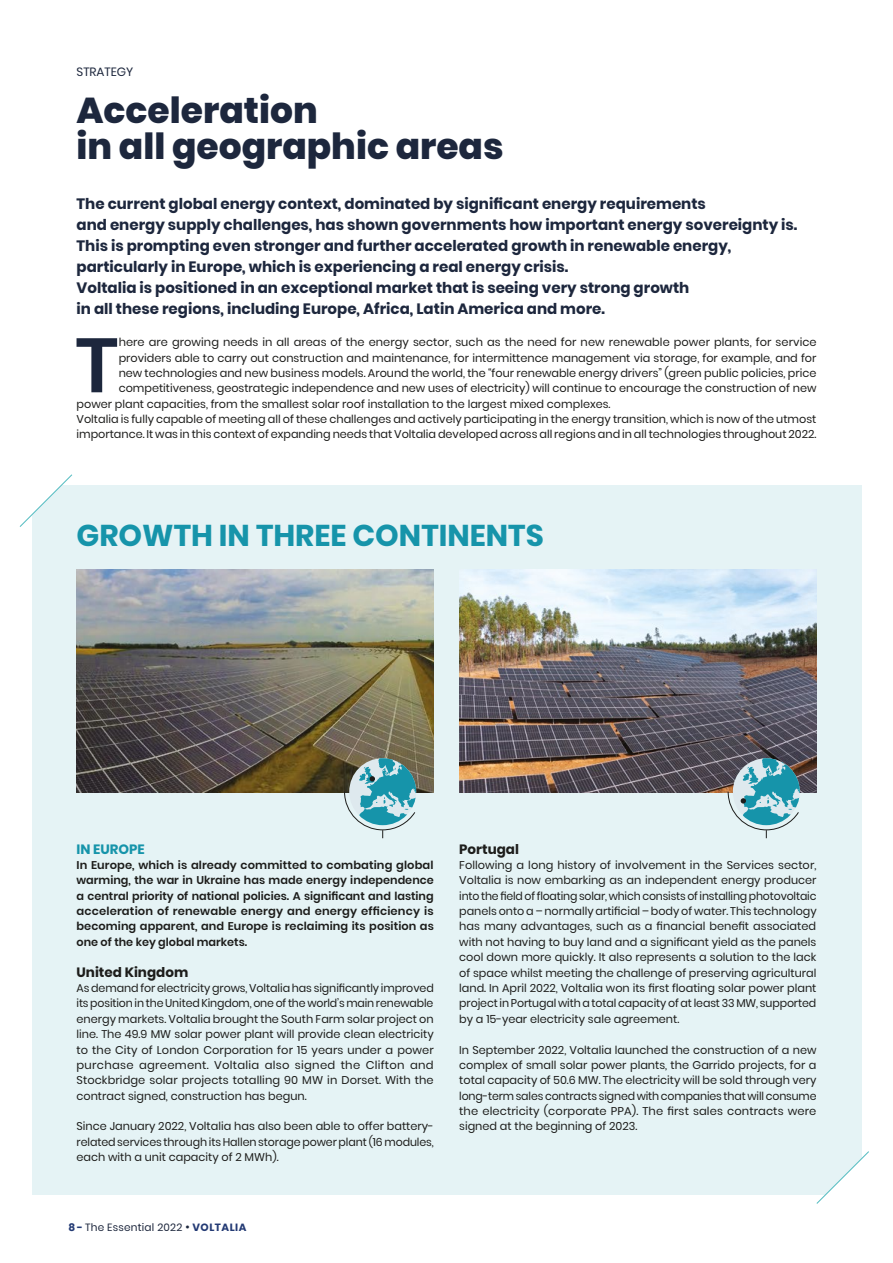
<style>
.page{position:relative;width:893px;height:1263px;background:#fff}
.page>*{position:absolute;margin:0;border:0;box-sizing:border-box;transform-origin:0 0}
.t1{font:600 76.65px "Poppins";color:#1d273d}
.t2{font:800 36px/36px "Poppins";color:#1d273d}
.t3{font:700 30px "Poppins";color:#1694aa}
.t4{font:700 15px/21px "Poppins";color:#1d273d}
.t5{font:700 13.5px "Poppins";color:#1d1d1b}
.t6{font:700 13.5px "Poppins";color:#1694aa}
.t7{font:12px "Poppins";color:#1d273d}
.t8{font:11.25px/15.3px "Poppins";color:#1d1d1b;text-align:justify}
.t9{font:600 11.25px/15.3px "Poppins";letter-spacing:.005em;color:#1d1d1b;text-align:justify}
.t10{font:10.5px "Poppins";color:#1d273d}
.t11{font:10.5px "Poppins";letter-spacing:.02em;color:#1d273d}
.s1{font-weight:700;color:#233a74}
.s2{font-size:12px}
</style>
<div class="page">
<div style="left:32px;top:486px;width:829px;height:709px;background:#e5f3f5"></div>
<img style="left:77px;top:570px;width:357px;height:222px">
<img style="left:459px;top:570px;width:357px;height:222px">
<svg style="left:344px;top:758px;width:72px;height:80px"></svg>
<svg style="left:727px;top:758px;width:73px;height:80px"></svg>
<svg style="left:816px;top:1150px;width:53px;height:54px"></svg>
<svg style="left:19px;top:474px;width:54px;height:53px"></svg>
<p class="t7" style="left:77px;top:65px;width:58px">STRATEGY</p>
<h2 class="t2" style="left:77px;top:92px;width:428px">Acceleration<br>in all geographic areas</h2>
<p class="t4" style="left:77px;top:194px;width:722px">The current global energy context, dominated by significant energy requirements<br>and energy supply challenges, has shown governments how important energy sovereignty is.<br>This is prompting even stronger and further accelerated growth in renewable energy, particularly in Europe, which is experiencing a real energy crisis.<br>Voltalia is positioned in an exceptional market that is seeing very strong growth<br>in all these regions, including Europe, Africa, Latin America and more.</p>
<h1 class="t1" style="left:75px;top:321px;width:44px">T</h1>
<p class="t8" style="left:119px;top:335px;width:699px">here are growing needs in all areas of the energy sector, such as the need for new renewable power plants, for service</p>
<p class="t8" style="left:119px;top:350px;width:699px">providers able to carry out construction and maintenance, for intermittence management via storage, for example, and for</p>
<p class="t8" style="left:119px;top:365px;width:699px">new technologies and new business models. Around the world, the “four renewable energy drivers” (green public policies, price</p>
<p class="t8" style="left:119px;top:381px;width:699px">competitiveness, geostrategic independence and new uses of electricity) will continue to encourage the construction of new</p>
<p class="t8" style="left:77px;top:396px;width:535px">power plant capacities, from the smallest solar roof installation to the largest mixed complexes.</p>
<p class="t8" style="left:77px;top:411px;width:741px">Voltalia is fully capable of meeting all of these challenges and actively participating in the energy transition, which is now of the utmost</p>
<p class="t8" style="left:77px;top:427px;width:741px">importance. It was in this context of expanding needs that Voltalia developed across all regions and in all technologies throughout 2022.</p>
<h3 class="t3" style="left:77px;top:518px;width:469px">GROWTH IN THREE CONTINENTS</h3>
<p class="t6" style="left:77px;top:841px;width:70px">IN EUROPE</p>
<p class="t9" style="left:77px;top:857px;width:359px">In Europe, which is already committed to combating global warming, the war in Ukraine has made energy independence a central priority of national policies. A significant and lasting acceleration of renewable energy and energy efficiency is becoming apparent, and Europe is reclaiming its position as one of the key global markets.</p>
<p class="t5" style="left:77px;top:964px;width:113px">United Kingdom</p>
<p class="t8" style="left:77px;top:980px;width:359px">As demand for electricity grows, Voltalia has significantly improved its position in the United Kingdom, one of the world’s main renewable energy markets. Voltalia brought the South Farm solar project on line. The 49.9 MW solar power plant will provide clean electricity to the City of London Corporation for 15 years under a power purchase agreement. Voltalia also signed the Clifton and Stockbridge solar projects totalling 90 MW in Dorset. With the contract signed, construction has begun.</p>
<p class="t8" style="left:77px;top:1119px;width:359px">Since January 2022, Voltalia has also been able to offer battery&shy;related services through its Hallen storage power plant (16 modules, each with a unit capacity of 2 MWh).</p>
<p class="t11" style="left:68px;top:1221px;width:180px"><span class="s1">8 -</span> The Essential 2022 <span class="s2">•</span> <span class="s1">VOLTALIA</span></p>
<p class="t10" style="left:85px;top:1221px;width:259px">2022 Universal Registration Document <span class="s2">•</span> <span class="s1">VOLTALIA</span></p>
<p class="t5" style="left:459px;top:841px;width:61px">Portugal</p>
<p class="t8" style="left:459px;top:857px;width:359px">Following a long history of involvement in the Services sector, Voltalia is now embarking as an independent energy producer into the field of floating solar, which consists of installing photovoltaic panels onto a – normally artificial – body of water. This technology has many advantages, such as a financial benefit associated with not having to buy land and a significant yield as the panels cool down more quickly. It also represents a solution to the lack of space whilst meeting the challenge of preserving agricultural land. In April 2022, Voltalia won its first floating solar power plant project in Portugal with a total capacity of at least 33 MW, supported by a 15-year electricity sale agreement.</p>
<p class="t8" style="left:459px;top:1042px;width:359px">In September 2022, Voltalia launched the construction of a new complex of small solar power plants, the Garrido projects, for a total capacity of 50.6 MW. The electricity will be sold through very long-term sales contracts signed with companies that will consume the electricity (corporate PPA). The first sales contracts were signed at the beginning of 2023.</p>
</div>
